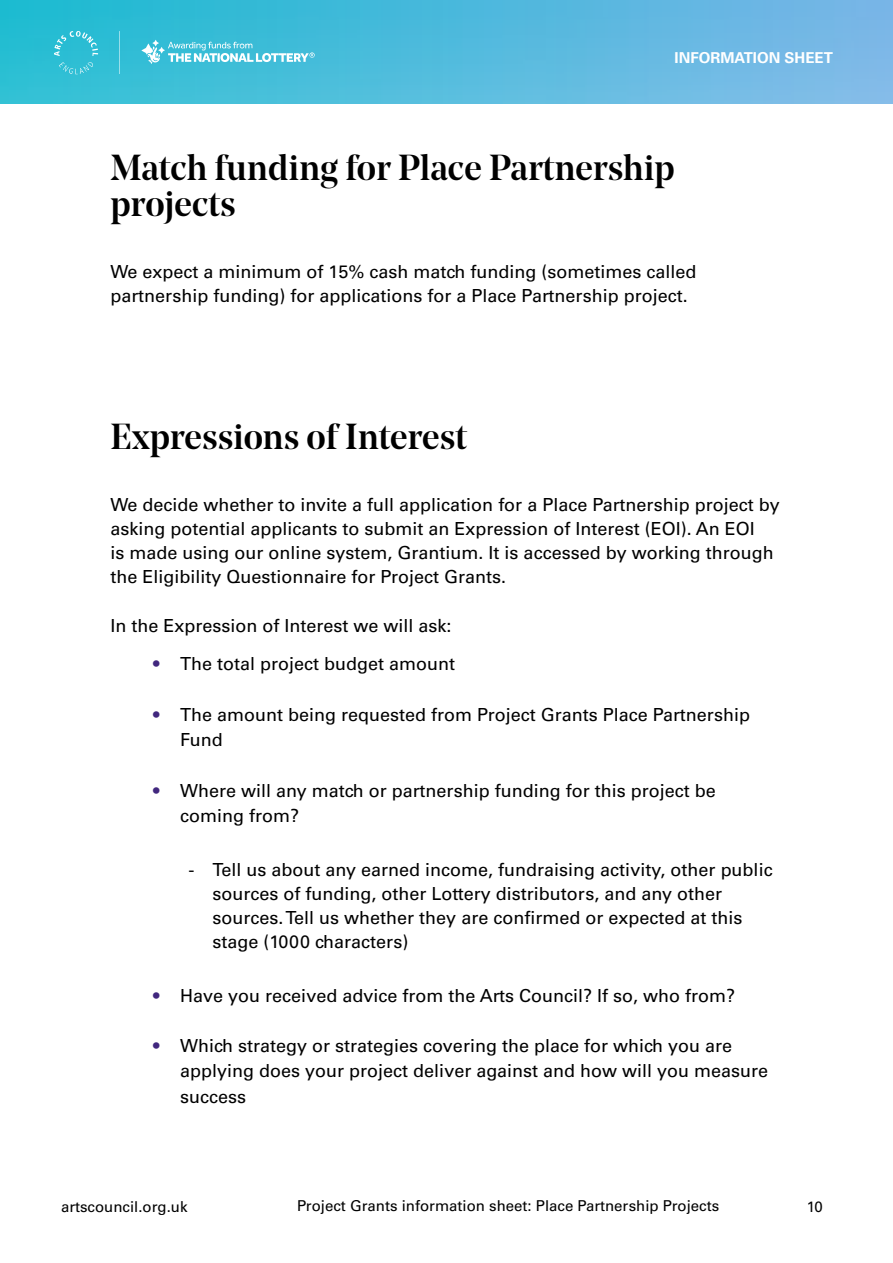
<style>
.page{position:relative;width:893px;height:1263px;background:#fff}
.page>*{position:absolute;margin:0;border:0;box-sizing:border-box;transform-origin:0 0}
.H1_Style{font:500 36px/36px "Noe Display";color:#000}
.Body{font:18px/24px "Univers LT Std";color:#000}
.t1{font:15px "Univers LT Std";color:#000}
.t2{font:700 15px "Univers LT Std";color:#fff}
.s1{color:#41277e}
</style>
<div class="page">
<img style="left:0;top:0;width:893px;height:103px">
<svg style="left:54px;top:31px;width:261px;height:43px;background:#4bc3da"></svg>
<p class="t2" style="left:675px;top:49px;width:160px">INFORMATION SHEET</p>
<p class="H1_Style" style="left:111px;top:149px;width:566px">Match funding for Place Partnership projects</p>
<p class="Body" style="left:111px;top:260px;width:587px">We expect a minimum of 15% cash match funding (sometimes called partnership funding) for applications for a Place Partnership project.</p>
<p class="H1_Style" style="left:111px;top:418px;width:358px">Expressions of Interest</p>
<p class="Body" style="left:111px;top:493px;width:671px">We decide whether to invite a full application for a Place Partnership project by asking potential applicants to submit an Expression of Interest (EOI). An EOI<br>is made using our online system, Grantium. It is accessed by working through the Eligibility Questionnaire for Project Grants.</p>
<p class="Body" style="left:111px;top:614px;width:343px">In the Expression of Interest we will ask:</p>
<p class="Body" style="left:153px;top:652px;width:304px"><span class="s1">•</span> The total project budget amount</p>
<p class="Body" style="left:180px;top:702px;width:572px;line-height:25.2px;text-indent:-27px"><span class="s1">•</span> The amount being requested from Project Grants Place Partnership<br>Fund</p>
<p class="Body" style="left:180px;top:778px;width:537px;line-height:25.2px;text-indent:-27px"><span class="s1">•</span> Where will any match or partnership funding for this project be coming from?</p>
<p class="Body" style="left:213px;top:858px;width:562px;text-indent:-24px">- Tell us about any earned income, fundraising activity, other public sources of funding, other Lottery distributors, and any other sources. Tell us whether they are confirmed or expected at this stage (1000 characters)</p>
<p class="Body" style="left:153px;top:983px;width:584px"><span class="s1">•</span> Have you received advice from the Arts Council? If so, who from?</p>
<p class="Body" style="left:180px;top:1033px;width:590px;line-height:25.2px;text-indent:-27px"><span class="s1">•</span> Which strategy or strategies covering the place for which you are applying does your project deliver against and how will you measure success</p>
<p class="t1" style="left:61px;top:1197px;width:128px">artscouncil.org.uk</p>
<p class="t1" style="left:297px;top:1197px;width:424px">Project Grants information sheet: Place Partnership Projects</p>
<p class="t1" style="left:807px;top:1197px;width:17px">10</p>
</div>
